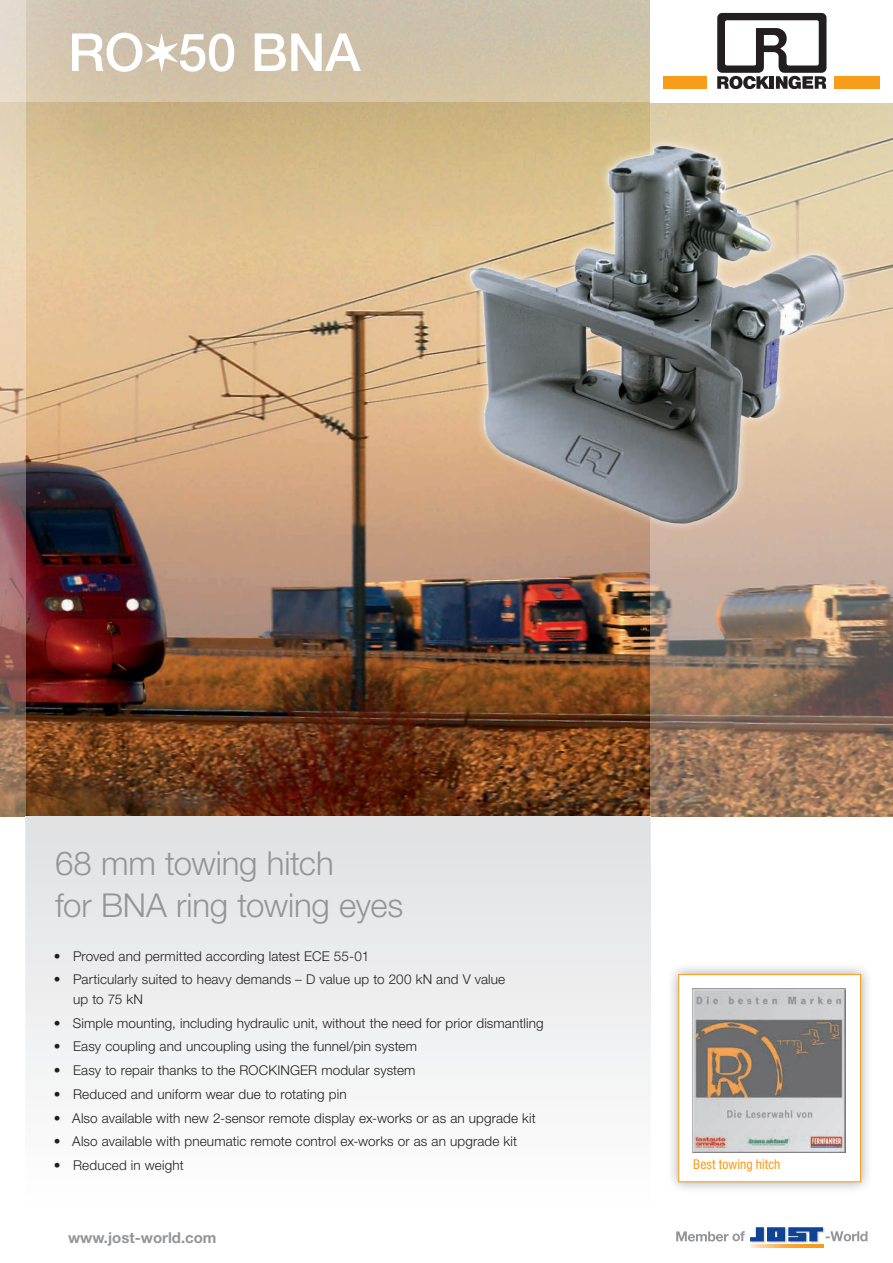
<style>
.page{position:relative;width:893px;height:1263px;background:#fff}
.page>*{position:absolute;margin:0;border:0;box-sizing:border-box;transform-origin:0 0}
.t1{font:500 52.5px "Helvetica Neue LT Pro";letter-spacing:-.005em;color:#fff}
.t2{font:300 33px/41.8px "Helvetica Neue LT Pro";letter-spacing:-.005em;color:#939598}
.t3{font:700 15px "Helvetica Neue LT Pro";color:#939598}
.t4{font:300 13.5px/19.5px "Helvetica Neue LT Pro";letter-spacing:.01em;color:#231f20}
.t5{font:condensed 13.5px "Helvetica Neue LT Pro";letter-spacing:.005em;color:#f89c1c}
</style>
<div class="page">
<div style="left:667px;top:963px;width:205px;height:230px;background:#231f20;opacity:.4"></div>
<div style="left:678px;top:974px;width:183px;height:208px;background:#fff;border:1px solid #f89c1c"></div>
<img style="left:26px;top:102px;width:625px;height:714px">
<div style="left:26px;top:816px;width:625px;height:396px;background:linear-gradient(to bottom,#dfe1e3,#fffffe)"></div>
<div style="left:0;top:0;width:653px;height:102px;background:#cfc2a9"></div>
<svg style="left:0;top:0;width:26px;height:1039px"></svg>
<svg style="left:651px;top:103px;width:242px;height:714px"></svg>
<div style="left:462px;top:136px;width:392px;height:397px;background:#fff;opacity:.75"></div>
<img style="left:466px;top:139px;width:383px;height:393px">
<div style="left:651px;top:0;width:242px;height:102px;background:#fff"></div>
<div style="left:663px;top:76px;width:44px;height:13px;background:#f89c1c"></div>
<div style="left:835px;top:76px;width:45px;height:13px;background:#f89c1c"></div>
<svg style="left:717px;top:13px;width:109px;height:76px"></svg>
<svg style="left:676px;top:1227px;width:191px;height:16px"></svg>
<svg style="left:750px;top:1244px;width:73px;height:4px"></svg>
<img style="left:692px;top:988px;width:153px;height:165px">
<h1 class="t1" style="left:68px;top:21px;width:294px">RO✶50 BNA</h1>
<h2 class="t2" style="left:55px;top:842px;width:350px">68 mm towing hitch<br>for BNA ring towing eyes</h2>
<p class="t4" style="left:54px;top:946px;width:317px">• Proved and permitted according latest ECE 55-01</p>
<p class="t4" style="left:73px;top:969px;width:434px;text-indent:-19px">• Particularly suited to heavy demands – D value up to 200 kN and V value up to 75 kN</p>
<p class="t4" style="left:54px;top:1013px;width:491px">• Simple mounting, including hydraulic unit, without the need for prior dismantling</p>
<p class="t4" style="left:54px;top:1036px;width:365px">• Easy coupling and uncoupling using the funnel/pin system</p>
<p class="t4" style="left:54px;top:1060px;width:363px">• Easy to repair thanks to the ROCKINGER modular system</p>
<p class="t4" style="left:54px;top:1084px;width:294px">• Reduced and uniform wear due to rotating pin</p>
<p class="t4" style="left:54px;top:1108px;width:483px">• Also available with new 2-sensor remote display ex-works or as an upgrade kit</p>
<p class="t4" style="left:54px;top:1131px;width:465px">• Also available with pneumatic remote control ex-works or as an upgrade kit</p>
<p class="t4" style="left:54px;top:1155px;width:131px">• Reduced in weight</p>
<p class="t3" style="left:68px;top:1228px;width:150px">www.jost-world.com</p>
<p class="t5" style="left:693px;top:1156px;width:89px">Best towing hitch</p>
</div>
